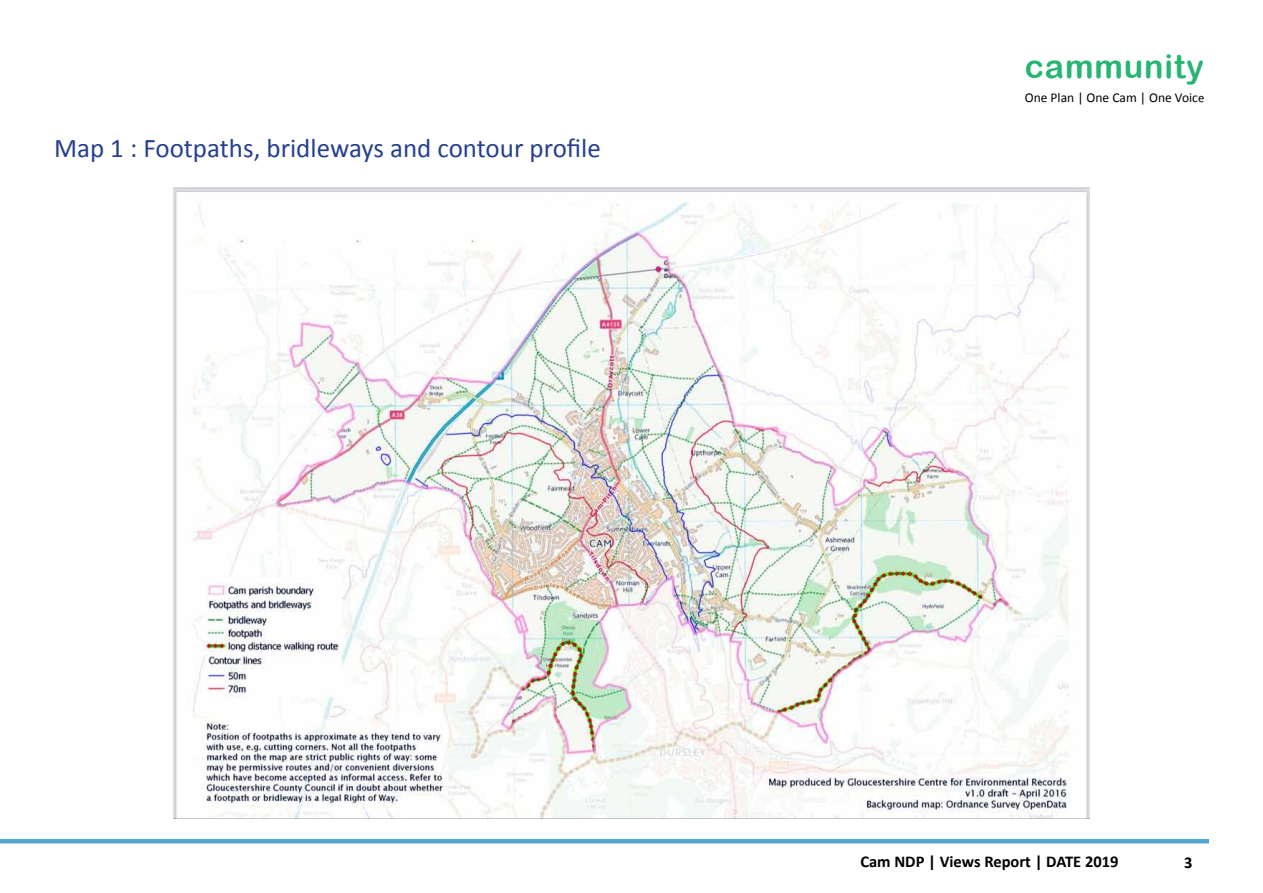
<style>
.page{position:relative;width:1263px;height:893px;background:#fff}
.page>*{position:absolute;margin:0;border:0;box-sizing:border-box;transform-origin:0 0}
.t1{font:33px "Arial Rounded MT Bold";letter-spacing:.03em;color:#28b573}
.t2{font:27px "Calibri";color:#25408f}
.t3{font:700 16.5px "Calibri";color:#000}
.t4{font:13.5px "Calibri";color:#000}
.s1{font-size:12.75px}
</style>
<div class="page">
<hr style="left:0;top:839px;width:1209px;height:4px;background:#51a5d0">
<img style="left:173px;top:187px;width:917px;height:631px">
<p class="t2" style="left:54px;top:131px;width:548px">Map 1 : Footpaths, bridleways and contour profile</p>
<p class="t1" style="left:1025px;top:47px;width:181px">cammunity</p>
<p class="t4" style="left:1025px;top:89px;width:181px">One Plan | One Cam | One Voic<span class="s1">e</span></p>
<p class="t3" style="left:860px;top:851px;width:260px">Cam NDP | Views Report | DATE 2019</p>
<p class="t3" style="left:1184px;top:852px;width:10px">3</p>
</div>
